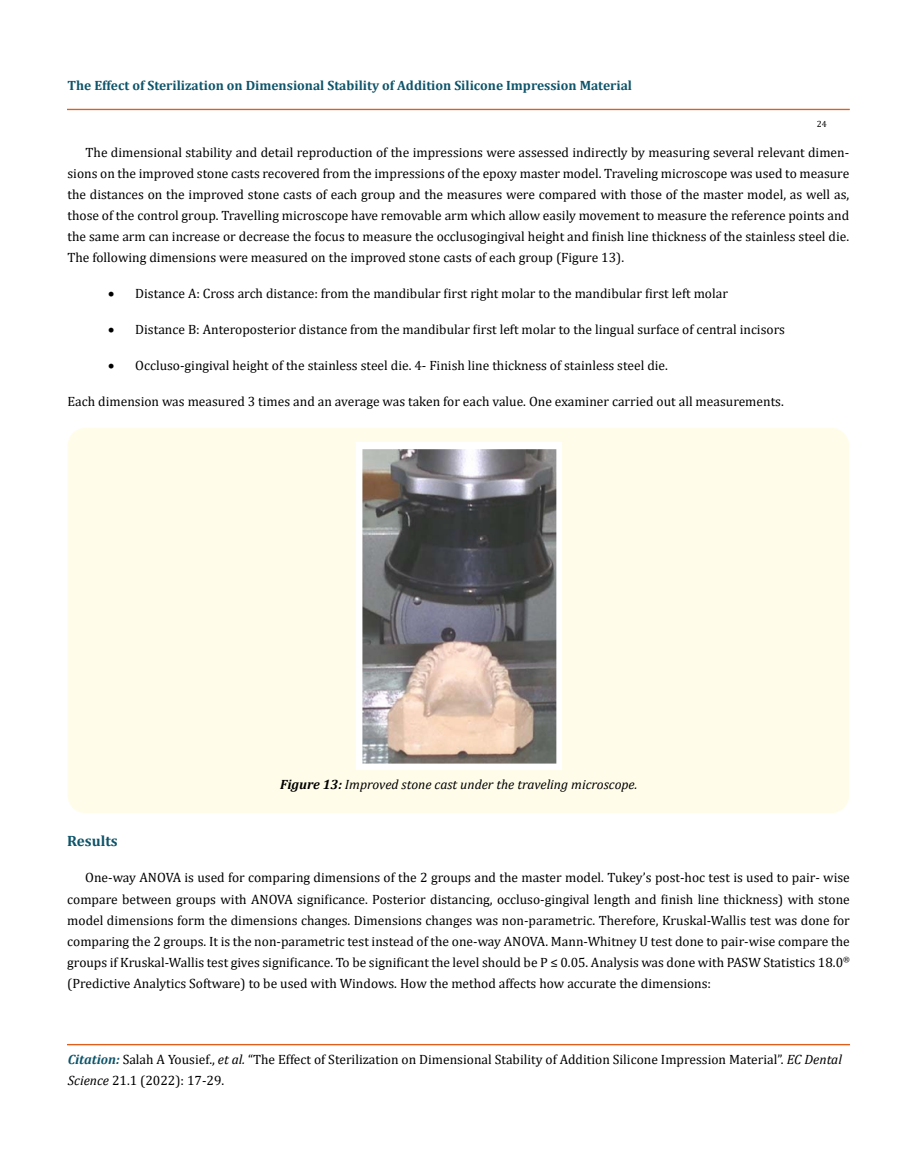
<style>
.page{position:relative;width:917px;height:1154px;background:#fff}
.page>*{position:absolute;margin:0;border:0;box-sizing:border-box;transform-origin:0 0}
.t1{font:700 15px "Cambria";color:#0e546a}
.t2{font:13.5px/21px "Cambria";color:#000;text-align:justify}
.t3{font:700 13.5px "Cambria";color:#0e546a}
.t4{font:italic 13.5px "Cambria";color:#000}
.t5{font:9px "Cambria";color:#000}
.s1{font-weight:700}
.s2{font-weight:700;font-style:italic;color:#0e546a}
.s3{font-style:italic}
</style>
<div class="page">
<div style="left:67px;top:109px;width:782px;height:1px;border:1px solid #e05d1a"></div>
<div style="left:67px;top:1044px;width:782px;height:1px;border:1px solid #e05d1a"></div>
<div style="left:68px;top:428px;width:781px;height:385px;background:#fffde9;border-radius:18px"></div>
<img style="left:356px;top:442px;width:205px;height:327px">
<p class="t3" style="left:68px;top:76px;width:566px">The Effect of Sterilization on Dimensional Stability of Addition Silicone Impression Material</p>
<p class="t5" style="left:816px;top:118px;width:11px">24</p>
<p class="t2" style="left:67px;top:142px;width:783px;text-indent:18px">The dimensional stability and detail reproduction of the impressions were assessed indirectly by measuring several relevant dimen&shy;sions on the improved stone casts recovered from the impressions of the epoxy master model. Traveling microscope was used to measure the distances on the improved stone casts of each group and the measures were compared with those of the master model, as well as, those of the control group. Travelling microscope have removable arm which allow easily movement to measure the reference points and the same arm can increase or decrease the focus to measure the occlusogingival height and finish line thickness of the stainless steel die.<br>The following dimensions were measured on the improved stone casts of each group (Figure 13).</p>
<p class="t2" style="left:108px;top:283px;width:621px">• Distance A: Cross arch distance: from the mandibular first right molar to the mandibular first left molar</p>
<p class="t2" style="left:108px;top:319px;width:678px">• Distance B: Anteroposterior distance from the mandibular first left molar to the lingual surface of central incisors</p>
<p class="t2" style="left:108px;top:355px;width:561px">• Occluso-gingival height of the stainless steel die. 4- Finish line thickness of stainless steel die.</p>
<p class="t2" style="left:67px;top:391px;width:717px">Each dimension was measured 3 times and an average was taken for each value. One examiner carried out all measurements.</p>
<p class="t4" style="left:280px;top:775px;width:359px"><span class="s1">Figure 13:</span> Improved stone cast under the traveling microscope.</p>
<p class="t1" style="left:67px;top:830px;width:52px">Results</p>
<p class="t2" style="left:67px;top:867px;width:784px;text-indent:18px">One-way ANOVA is used for comparing dimensions of the 2 groups and the master model. Tukey’s post-hoc test is used to pair- wise compare between groups with ANOVA significance. Posterior distancing, occluso-gingival length and finish line thickness) with stone model dimensions form the dimensions changes. Dimensions changes was non-parametric. Therefore, Kruskal-Wallis test was done for comparing the 2 groups. It is the non-parametric test instead of the one-way ANOVA. Mann-Whitney U test done to pair-wise compare the groups if Kruskal-Wallis test gives significance. To be significant the level should be P ≤ 0.05. Analysis was done with PASW Statistics 18.0<sup>® </sup>(Predictive Analytics Software) to be used with Windows. How the method affects how accurate the dimensions:</p>
<p class="t2" style="left:68px;top:1048px;width:775px"><span class="s2">Citation:</span> Salah A Yousief., <span class="s3">et al.</span> “The Effect of Sterilization on Dimensional Stability of Addition Silicone Impression Material”. <span class="s3">EC Dental<br>Science</span> 21.1 (2022): 17-29.</p>
</div>
